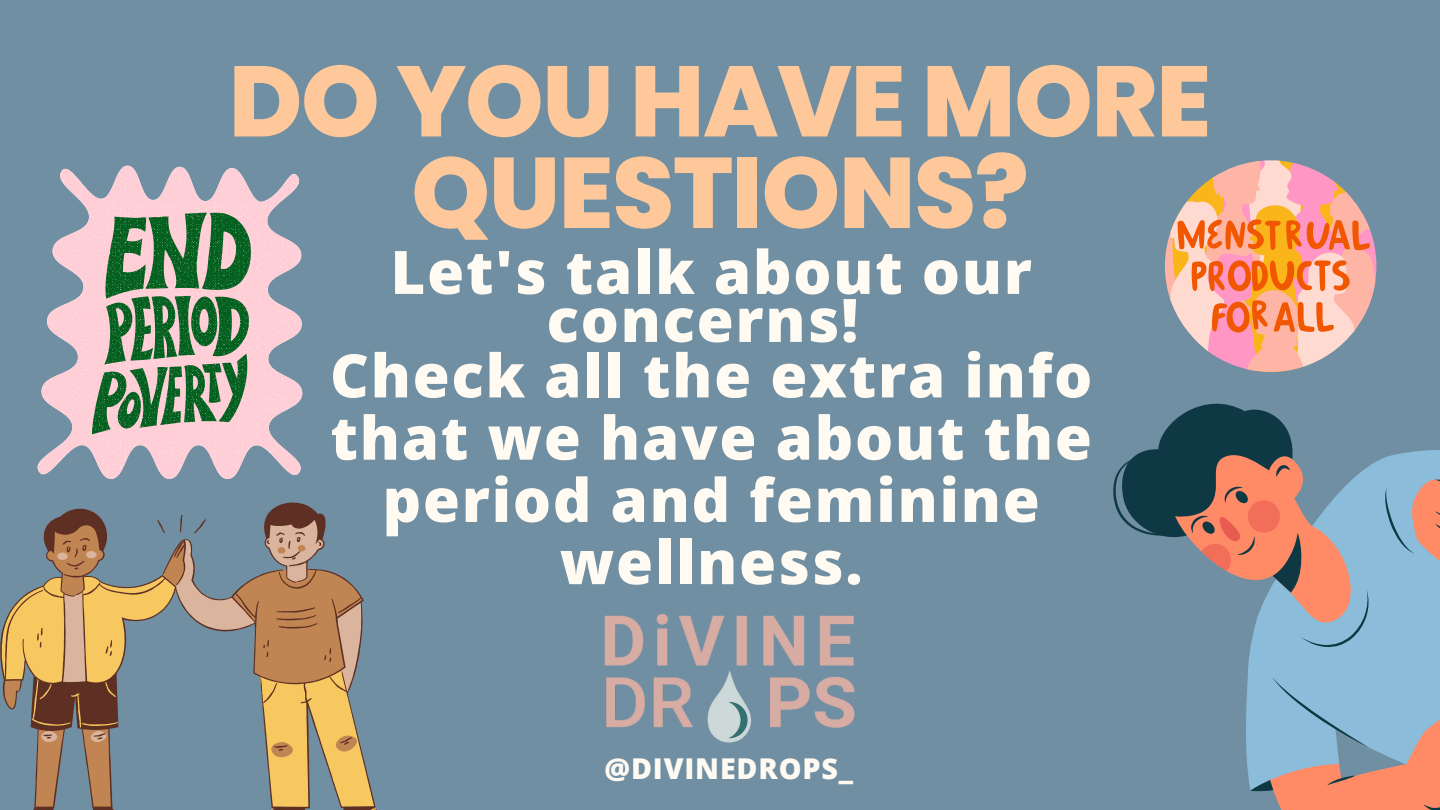
<style>
.page{position:relative;width:1440px;height:810px;background:#708fa2}
.page>*{position:absolute;margin:0;border:0;box-sizing:border-box;transform-origin:0 0}
.t1{font:800 100px/91.5px "Poppins";letter-spacing:-.015em;color:#fec89a;text-align:center}
.t2{font:800 60px/62.2px "Open Sans";letter-spacing:.03em;color:#fffaf2;text-align:center}
.t3{font:800 28.7px "Open Sans";letter-spacing:.03em;color:#fffaf2}
</style>
<div class="page">
<img style="left:604px;top:613px;width:251px;height:130px">
<svg style="left:62px;top:502px;width:261px;height:13px"></svg>
<svg style="left:33px;top:808px;width:344px;height:2px"></svg>
<svg style="left:0;top:515px;width:376px;height:293px"></svg>
<svg style="left:1113px;top:403px;width:327px;height:407px"></svg>
<svg style="left:37px;top:166px;width:265px;height:313px;fill:#ffcdd5"></svg>
<svg style="left:92px;top:213px;width:159px;height:221px"></svg>
<svg style="left:1165px;top:160px;width:211px;height:212px"></svg>
<p class="t1" style="left:229px;top:56px;width:984px">DO YOU HAVE MORE<br>QUESTIONS?</p>
<p class="t2" style="left:390px;top:247px;width:643px;line-height:48px">Let's talk about our concerns!</p>
<p class="t2" style="left:330px;top:343px;width:764px">Check all the extra info that we have about the period and feminine wellness.</p>
<p class="t3" style="left:605px;top:748px;width:250px">@DIVINEDROPS_</p>
</div>
